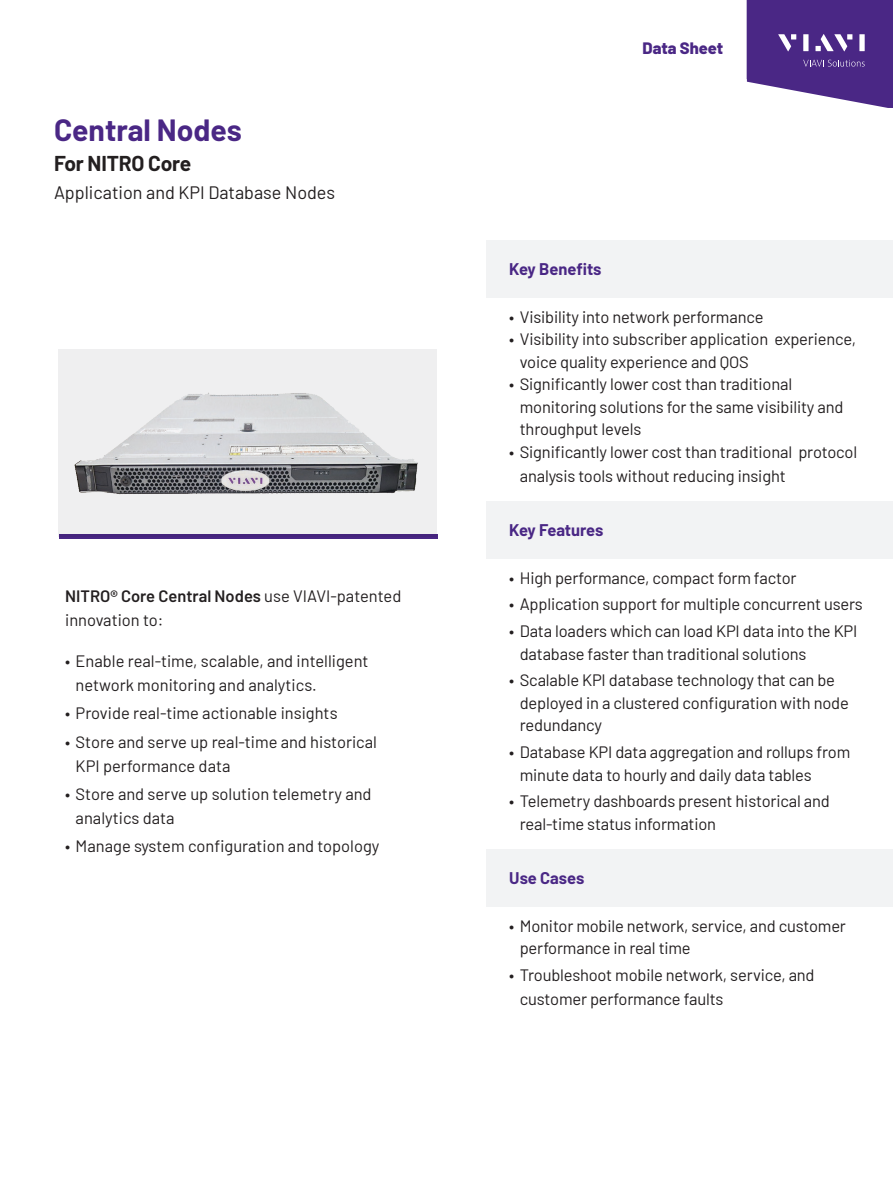
<style>
.page{position:relative;width:893px;height:1191px;background:#fff}
.page>*{position:absolute;margin:0;border:0;box-sizing:border-box;transform-origin:0 0}
.C-H1_category{font:700 30px "Barlow";color:#4a2785}
.H2_Product_Name_14_20{font:700 21px "Barlow";letter-spacing:-.01em;color:#231f20}
.H3_Product_Descriptor_12_16{font:18px "Barlow";color:#231f20}
.Body_Copy{font:16.5px/22.5px "Barlow";letter-spacing:-.01em;color:#231f20}
.FB_-_H1_Features_Heading{font:700 16.5px "Barlow";letter-spacing:-.005em;color:#4a2785}
.t1{font:800 16.5px "Barlow";color:#4a2785}
.s1{font-weight:600}
</style>
<div class="page">
<svg style="left:747px;top:0;width:146px;height:108px;background:#664898"></svg>
<div style="left:487px;top:849px;width:406px;height:58px;background:#f2f3f4"></div>
<div style="left:487px;top:501px;width:406px;height:58px;background:#f2f3f4"></div>
<div style="left:487px;top:240px;width:406px;height:58px;background:#f2f3f4"></div>
<div style="left:58px;top:349px;width:379px;height:188px;background:#efeff0"></div>
<div style="left:59px;top:534px;width:379px;height:5px;background:#45247d"></div>
<img style="left:74px;top:392px;width:344px;height:103px">
<p class="C-H1_category" style="left:54px;top:107px;width:189px">Central Nodes</p>
<p class="H2_Product_Name_14_20" style="left:54px;top:147px;width:139px">For NITRO Core</p>
<p class="H3_Product_Descriptor_12_16" style="left:54px;top:179px;width:283px">Application and KPI Database Nodes</p>
<p class="Body_Copy" style="left:65px;top:583px;width:338px;line-height:24px"><span class="s1">NITRO® Core Central Nodes</span> use VIAVI-patented innovation to:</p>
<p class="Body_Copy" style="left:76px;top:648px;width:294px;line-height:24px;text-indent:-10px">• Enable real-time, scalable, and intelligent network monitoring and analytics.</p>
<p class="Body_Copy" style="left:65px;top:701px;width:274px">• Provide real-time actionable insights</p>
<p class="Body_Copy" style="left:76px;top:728px;width:303px;line-height:24px;text-indent:-10px">• Store and serve up real-time and historical<br>KPI performance data</p>
<p class="Body_Copy" style="left:76px;top:780px;width:297px;line-height:24px;text-indent:-10px">• Store and serve up solution telemetry and analytics data</p>
<p class="Body_Copy" style="left:65px;top:833px;width:316px">• Manage system configuration and topology</p>
<p class="t1" style="left:643px;top:35px;width:82px">Data Sheet</p>
<p class="FB_-_H1_Features_Heading" style="left:509px;top:256px;width:94px">Key Benefits</p>
<p class="Body_Copy" style="left:509px;top:304px;width:256px">• Visibility into network performance</p>
<p class="Body_Copy" style="left:520px;top:327px;width:338px;text-indent:-10px">• Visibility into subscriber application experience, voice quality experience and QOS</p>
<p class="Body_Copy" style="left:520px;top:372px;width:325px;text-indent:-10px">• Significantly lower cost than traditional monitoring solutions for the same visibility and throughput levels</p>
<p class="Body_Copy" style="left:520px;top:438px;width:339px;line-height:24px;text-indent:-10px">• Significantly lower cost than traditional protocol analysis tools without reducing insight</p>
<p class="FB_-_H1_Features_Heading" style="left:509px;top:517px;width:96px">Key Features</p>
<p class="Body_Copy" style="left:509px;top:565px;width:289px">• High performance, compact form factor</p>
<p class="Body_Copy" style="left:509px;top:592px;width:355px">• Application support for multiple concurrent users</p>
<p class="Body_Copy" style="left:520px;top:618px;width:339px;text-indent:-10px">• Data loaders which can load KPI data into the KPI database faster than traditional solutions</p>
<p class="Body_Copy" style="left:520px;top:668px;width:331px;text-indent:-10px">• Scalable KPI database technology that can be deployed in a clustered configuration with node redundancy</p>
<p class="Body_Copy" style="left:520px;top:739px;width:332px;text-indent:-10px">• Database KPI data aggregation and rollups from minute data to hourly and daily data tables</p>
<p class="Body_Copy" style="left:520px;top:789px;width:311px;text-indent:-10px">• Telemetry dashboards present historical and real-time status information</p>
<p class="FB_-_H1_Features_Heading" style="left:509px;top:865px;width:77px">Use Cases</p>
<p class="Body_Copy" style="left:520px;top:913px;width:328px;text-indent:-10px">• Monitor mobile network, service, and customer performance in real time</p>
<p class="Body_Copy" style="left:520px;top:961px;width:296px;line-height:24px;text-indent:-10px">• Troubleshoot mobile network, service, and customer performance faults</p>
</div>
